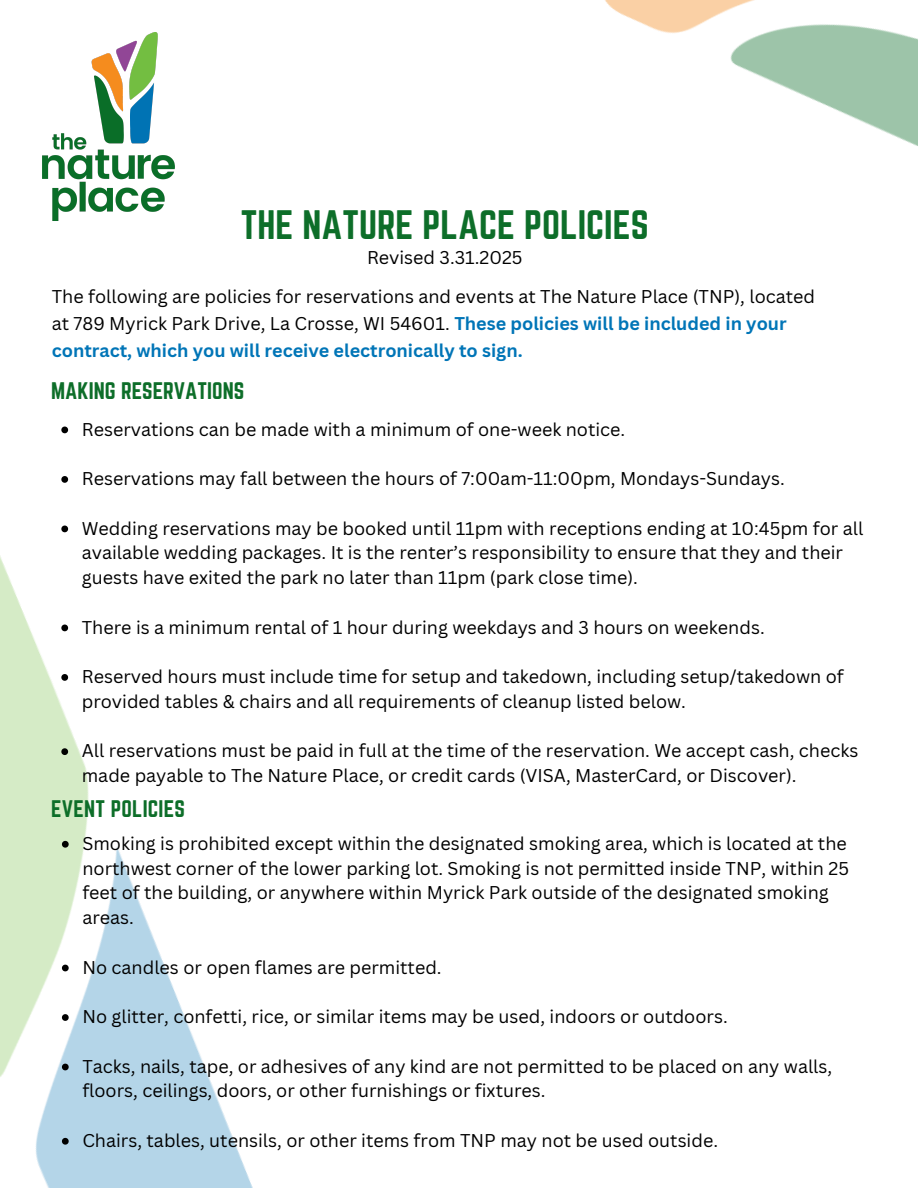
<style>
.page{position:relative;width:918px;height:1188px;background:#fff}
.page>*{position:absolute;margin:0;border:0;box-sizing:border-box;transform-origin:0 0}
.t1{font:36px "Norwester";color:#0d6e29}
.t2{font:21px "Norwester";color:#0d6e29}
.t3{font:18px/24.8px "Canva Sans";color:#000}
.s1{font-weight:700;color:#0075b7}
</style>
<div class="page">
<img style="left:605px;top:0;width:313px;height:146px">
<img style="left:42px;top:32px;width:133px;height:189px">
<img style="left:0;top:426px;width:253px;height:762px">
<svg style="left:61px;top:427px;width:7px;height:6px"></svg>
<svg style="left:61px;top:476px;width:7px;height:7px"></svg>
<svg style="left:61px;top:526px;width:7px;height:6px"></svg>
<svg style="left:61px;top:625px;width:7px;height:6px"></svg>
<svg style="left:61px;top:674px;width:7px;height:7px"></svg>
<svg style="left:61px;top:748px;width:7px;height:7px"></svg>
<svg style="left:62px;top:841px;width:7px;height:7px"></svg>
<svg style="left:62px;top:965px;width:7px;height:6px"></svg>
<svg style="left:62px;top:1014px;width:7px;height:7px"></svg>
<svg style="left:62px;top:1064px;width:7px;height:6px"></svg>
<svg style="left:62px;top:1138px;width:7px;height:7px"></svg>
<h2 class="t1" style="left:241px;top:203px;width:409px">THE NATURE PLACE POLICIES</h2>
<p class="t3" style="left:367px;top:245px;width:157px">Revised 3.31.2025</p>
<p class="t3" style="left:52px;top:282px;width:765px;line-height:27px">The following are policies for reservations and events at The Nature Place (TNP), located at 789 Myrick Park Drive, La Crosse, WI 54601. <span class="s1">These policies will be included in your contract, which you will receive electronically to sign.</span></p>
<p class="t2" style="left:51px;top:378px;width:195px">MAKING RESERVATIONS</p>
<p class="t3" style="left:82px;top:416px;width:545px">Reservations can be made with a minimum of one-week notice.</p>
<h1 class="t3" style="left:82px;top:466px;width:705px">Reservations may fall between the hours of 7:00am-11:00pm, Mondays-Sundays.</h1>
<p class="t3" style="left:82px;top:515px;width:783px">Wedding reservations may be booked until 11pm with receptions ending at 10:45pm for all available wedding packages. It is the renter’s responsibility to ensure that they and their guests have exited the park no later than 11pm (park close time).</p>
<p class="t3" style="left:82px;top:614px;width:684px">There is a minimum rental of 1 hour during weekdays and 3 hours on weekends.</p>
<p class="t3" style="left:82px;top:664px;width:763px">Reserved hours must include time for setup and takedown, including setup/takedown of provided tables &amp; chairs and all requirements of cleanup listed below.</p>
<p class="t3" style="left:82px;top:738px;width:778px">All reservations must be paid in full at the time of the reservation. We accept cash, checks made payable to The Nature Place, or credit cards (VISA, MasterCard, or Discover).</p>
<p class="t2" style="left:51px;top:796px;width:135px">EVENT POLICIES</p>
<p class="t3" style="left:82px;top:831px;width:768px">Smoking is prohibited except within the designated smoking area, which is located at the northwest corner of the lower parking lot. Smoking is not permitted inside TNP, within 25 feet of the building, or anywhere within Myrick Park outside of the designated smoking areas.</p>
<p class="t3" style="left:82px;top:954px;width:361px">No candles or open flames are permitted.</p>
<p class="t3" style="left:82px;top:1004px;width:647px">No glitter, confetti, rice, or similar items may be used, indoors or outdoors.</p>
<h2 class="t3" style="left:82px;top:1053px;width:751px">Tacks, nails, tape, or adhesives of any kind are not permitted to be placed on any walls, floors, ceilings, doors, or other furnishings or fixtures.</h2>
<p class="t3" style="left:82px;top:1128px;width:637px">Chairs, tables, utensils, or other items from TNP may not be used outside.</p>
</div>
